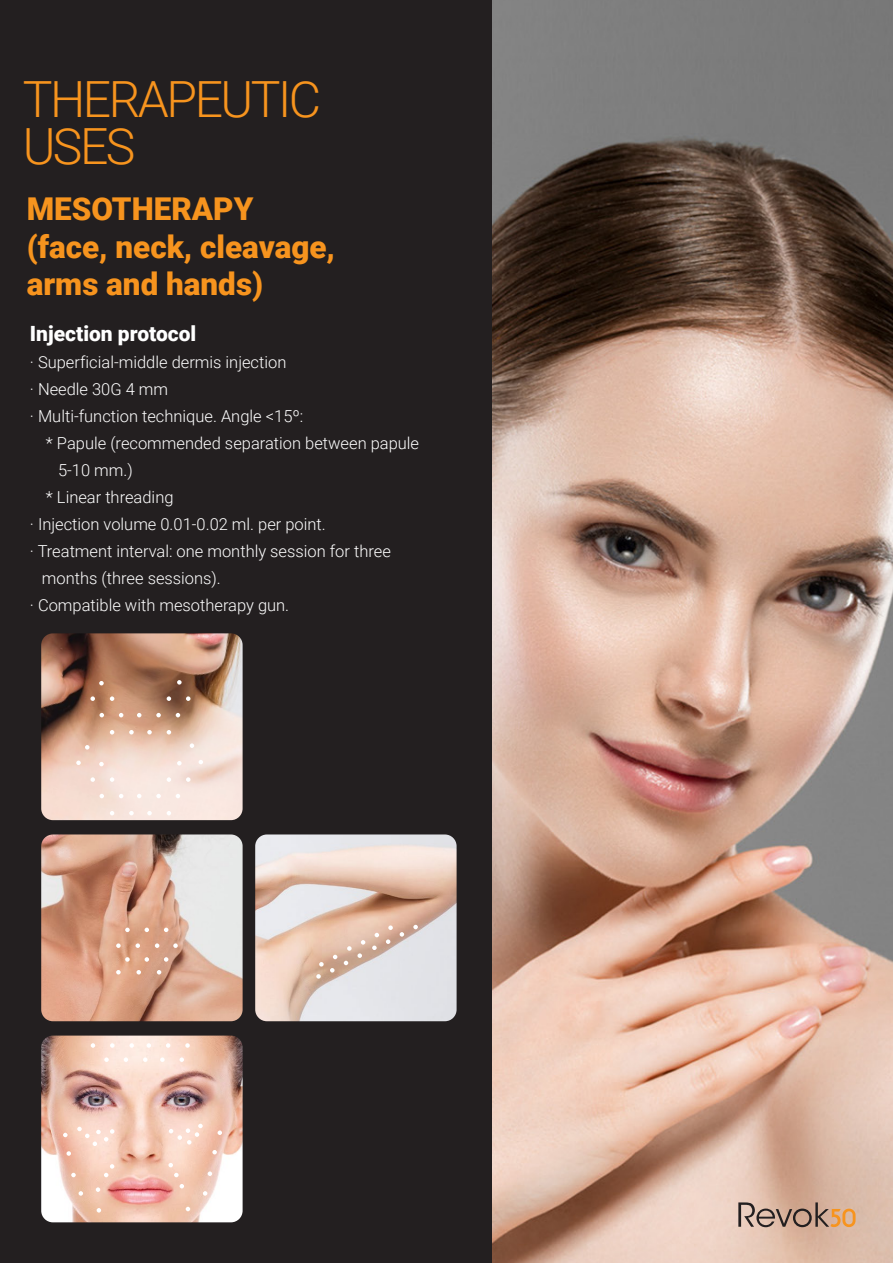
<style>
.page{position:relative;width:893px;height:1263px;background:#fff}
.page>*{position:absolute;margin:0;border:0;box-sizing:border-box;transform-origin:0 0}
.t1{font:300 49.8px/46.5px "Roboto";letter-spacing:-.05em;color:#f7941e}
.t2{font:900 31.35px/37.7px "Roboto";color:#f7941e}
.t3{font:900 21px "Roboto";color:#fff}
.t4{font:300 16.5px "Roboto";color:#fff}
</style>
<div class="page">
<img style="left:492px;top:0;width:401px;height:1263px">
<div style="left:0;top:0;width:492px;height:1263px;background:#231f20"></div>
<svg style="left:738px;top:1202px;width:117px;height:25px"></svg>
<img style="left:41px;top:633px;width:202px;height:187px">
<svg style="left:110px;top:696px;width:4px;height:5px"></svg>
<svg style="left:90px;top:696px;width:5px;height:5px"></svg>
<svg style="left:167px;top:696px;width:4px;height:5px"></svg>
<svg style="left:186px;top:696px;width:5px;height:5px"></svg>
<svg style="left:110px;top:730px;width:4px;height:4px"></svg>
<svg style="left:129px;top:730px;width:5px;height:4px"></svg>
<svg style="left:167px;top:730px;width:4px;height:4px"></svg>
<svg style="left:147px;top:730px;width:5px;height:4px"></svg>
<svg style="left:100px;top:713px;width:4px;height:4px"></svg>
<svg style="left:119px;top:713px;width:4px;height:4px"></svg>
<svg style="left:156px;top:713px;width:5px;height:4px"></svg>
<svg style="left:137px;top:713px;width:4px;height:4px"></svg>
<svg style="left:99px;top:681px;width:5px;height:4px"></svg>
<svg style="left:177px;top:680px;width:5px;height:5px"></svg>
<svg style="left:176px;top:713px;width:4px;height:4px"></svg>
<svg style="left:110px;top:777px;width:4px;height:5px"></svg>
<svg style="left:90px;top:777px;width:5px;height:5px"></svg>
<svg style="left:167px;top:777px;width:4px;height:5px"></svg>
<svg style="left:186px;top:777px;width:5px;height:5px"></svg>
<svg style="left:110px;top:811px;width:4px;height:4px"></svg>
<svg style="left:129px;top:811px;width:5px;height:4px"></svg>
<svg style="left:167px;top:811px;width:4px;height:4px"></svg>
<svg style="left:147px;top:811px;width:5px;height:4px"></svg>
<svg style="left:100px;top:794px;width:4px;height:4px"></svg>
<svg style="left:119px;top:794px;width:4px;height:4px"></svg>
<svg style="left:156px;top:794px;width:5px;height:4px"></svg>
<svg style="left:137px;top:794px;width:4px;height:4px"></svg>
<svg style="left:99px;top:762px;width:5px;height:4px"></svg>
<svg style="left:76px;top:760px;width:5px;height:5px"></svg>
<svg style="left:85px;top:745px;width:5px;height:4px"></svg>
<svg style="left:177px;top:761px;width:5px;height:4px"></svg>
<svg style="left:199px;top:760px;width:4px;height:4px"></svg>
<svg style="left:190px;top:743px;width:4px;height:5px"></svg>
<svg style="left:176px;top:794px;width:4px;height:4px"></svg>
<img style="left:41px;top:1035px;width:202px;height:187px">
<svg style="left:110px;top:1043px;width:5px;height:5px"></svg>
<svg style="left:91px;top:1043px;width:4px;height:5px"></svg>
<svg style="left:129px;top:1043px;width:5px;height:5px"></svg>
<svg style="left:166px;top:1043px;width:4px;height:5px"></svg>
<svg style="left:147px;top:1043px;width:4px;height:5px"></svg>
<svg style="left:185px;top:1043px;width:5px;height:5px"></svg>
<svg style="left:124px;top:1057px;width:4px;height:5px"></svg>
<svg style="left:104px;top:1057px;width:5px;height:5px"></svg>
<svg style="left:63px;top:1133px;width:5px;height:4px"></svg>
<svg style="left:66px;top:1151px;width:5px;height:5px"></svg>
<svg style="left:71px;top:1173px;width:5px;height:4px"></svg>
<svg style="left:79px;top:1191px;width:4px;height:5px"></svg>
<svg style="left:97px;top:1208px;width:4px;height:4px"></svg>
<svg style="left:203px;top:1191px;width:4px;height:5px"></svg>
<svg style="left:186px;top:1207px;width:4px;height:4px"></svg>
<svg style="left:208px;top:1171px;width:4px;height:5px"></svg>
<svg style="left:212px;top:1150px;width:5px;height:4px"></svg>
<svg style="left:168px;top:1163px;width:5px;height:4px"></svg>
<svg style="left:174px;top:1173px;width:5px;height:4px"></svg>
<svg style="left:180px;top:1184px;width:4px;height:4px"></svg>
<svg style="left:96px;top:1187px;width:4px;height:5px"></svg>
<svg style="left:104px;top:1164px;width:10px;height:13px"></svg>
<svg style="left:77px;top:1127px;width:37px;height:19px"></svg>
<svg style="left:169px;top:1124px;width:34px;height:20px"></svg>
<svg style="left:218px;top:1130px;width:4px;height:5px"></svg>
<svg style="left:143px;top:1057px;width:5px;height:5px"></svg>
<svg style="left:179px;top:1057px;width:5px;height:5px"></svg>
<svg style="left:160px;top:1057px;width:5px;height:5px"></svg>
<img style="left:41px;top:834px;width:202px;height:187px">
<svg style="left:145px;top:957px;width:4px;height:5px"></svg>
<svg style="left:116px;top:970px;width:5px;height:4px"></svg>
<svg style="left:125px;top:957px;width:5px;height:5px"></svg>
<svg style="left:164px;top:957px;width:4px;height:5px"></svg>
<svg style="left:145px;top:927px;width:4px;height:5px"></svg>
<svg style="left:125px;top:927px;width:5px;height:5px"></svg>
<svg style="left:164px;top:927px;width:4px;height:5px"></svg>
<svg style="left:136px;top:943px;width:4px;height:5px"></svg>
<svg style="left:173px;top:943px;width:5px;height:5px"></svg>
<svg style="left:116px;top:943px;width:5px;height:5px"></svg>
<svg style="left:155px;top:943px;width:4px;height:5px"></svg>
<svg style="left:136px;top:970px;width:5px;height:4px"></svg>
<svg style="left:157px;top:970px;width:4px;height:4px"></svg>
<img style="left:255px;top:834px;width:202px;height:187px">
<svg style="left:319px;top:962px;width:5px;height:4px"></svg>
<svg style="left:400px;top:932px;width:4px;height:5px"></svg>
<svg style="left:413px;top:925px;width:5px;height:4px"></svg>
<svg style="left:316px;top:974px;width:5px;height:5px"></svg>
<svg style="left:330px;top:925px;width:63px;height:49px"></svg>
<h1 class="t1" style="left:23px;top:74px;width:300px">THERAPEUTIC<br>USES</h1>
<h2 class="t2" style="left:27px;top:189px;width:310px">MESOTHERAPY (face, neck, cleavage, arms and hands)</h2>
<p class="t3" style="left:30px;top:319px;width:168px">Injection protocol</p>
<p class="t4" style="left:30px;top:351px;width:258px">· Superficial-middle dermis injection</p>
<p class="t4" style="left:30px;top:378px;width:140px">· Needle 30G 4 mm</p>
<p class="t4" style="left:30px;top:405px;width:275px">· Multi-function technique. Angle &lt;15º:</p>
<p class="t4" style="left:46px;top:432px;width:375px">* Papule (recommended separation between papule</p>
<p class="t4" style="left:58px;top:459px;width:76px">5-10 mm.)</p>
<p class="t4" style="left:46px;top:486px;width:129px">* Linear threading</p>
<p class="t4" style="left:30px;top:513px;width:297px">· Injection volume 0.01-0.02 ml. per point.</p>
<p class="t4" style="left:30px;top:540px;width:362px">· Treatment interval: one monthly session for three</p>
<p class="t4" style="left:42px;top:567px;width:180px">months (three sessions).</p>
<p class="t4" style="left:30px;top:594px;width:261px">· Compatible with mesotherapy gun.</p>
</div>
